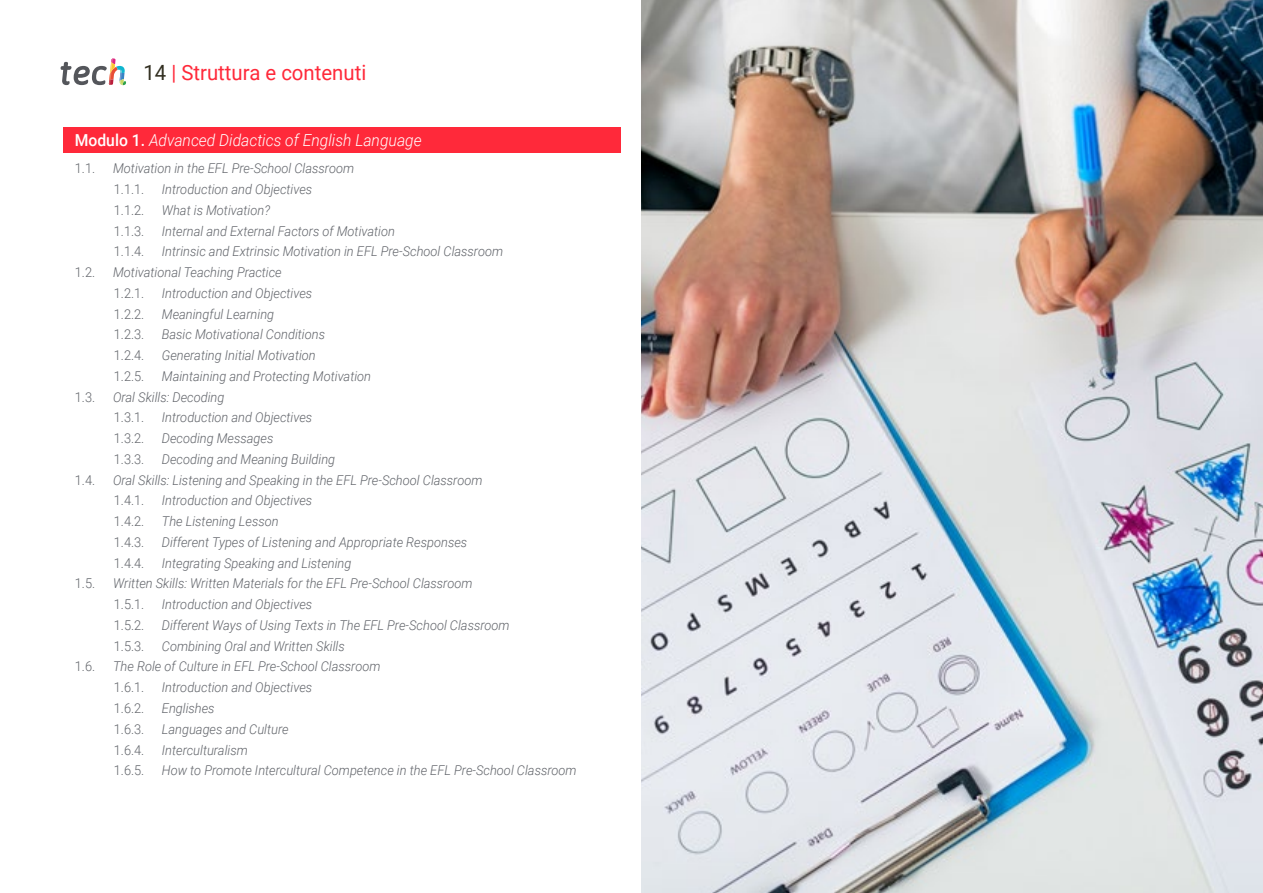
<style>
.page{position:relative;width:1263px;height:893px;background:#fff}
.page>*{position:absolute;margin:0;border:0;box-sizing:border-box;transform-origin:0 0}
.t1{font:21px "Roboto";color:#ff293a}
.t2{font:italic 300 16.5px "Roboto";color:#fff;scale:.95 1}
.t3{font:italic 300 13.5px "Roboto";color:#61646a;scale:.95 1}
.t4{font:300 13.5px "Roboto";color:#61646a;scale:.95 1}
.s1{color:#312e20}
.s2{font-weight:500;font-style:normal}
</style>
<div class="page">
<div style="left:64px;top:128px;width:557px;height:25px;background:#ff293a"></div>
<svg style="left:61px;top:58px;width:65px;height:28px"></svg>
<img style="left:641px;top:0;width:622px;height:893px">
<h1 class="t1" style="left:144px;top:57px;width:224px"><span class="s1">14</span> | Struttura e contenuti</h1>
<p class="t2" style="left:75px;top:129px;width:367px"><span class="s2">Modulo 1.</span> Advanced Didactics of English Language</p>
<p class="t4" style="left:75px;top:159px;width:23px">1.1.</p>
<p class="t3" style="left:113px;top:159px;width:255px">Motivation in the EFL Pre-School Classroom</p>
<p class="t4" style="left:114px;top:180px;width:34px">1.1.1.</p>
<p class="t3" style="left:162px;top:180px;width:160px">Introduction and Objectives</p>
<p class="t4" style="left:114px;top:201px;width:34px">1.1.2.</p>
<p class="t3" style="left:162px;top:201px;width:115px">What is Motivation?</p>
<p class="t4" style="left:114px;top:221px;width:34px">1.1.3.</p>
<p class="t3" style="left:162px;top:221px;width:247px">Internal and External Factors of Motivation</p>
<p class="t4" style="left:114px;top:242px;width:34px">1.1.4.</p>
<p class="t3" style="left:162px;top:242px;width:361px">Intrinsic and Extrinsic Motivation in EFL Pre-School Classroom</p>
<p class="t4" style="left:75px;top:263px;width:23px">1.2.</p>
<p class="t3" style="left:113px;top:263px;width:179px">Motivational Teaching Practice</p>
<p class="t4" style="left:114px;top:284px;width:34px">1.2.1.</p>
<p class="t3" style="left:162px;top:284px;width:160px">Introduction and Objectives</p>
<p class="t4" style="left:114px;top:304px;width:34px">1.2.2.</p>
<p class="t3" style="left:162px;top:304px;width:120px">Meaningful Learning</p>
<p class="t4" style="left:114px;top:325px;width:34px">1.2.3.</p>
<p class="t3" style="left:162px;top:325px;width:173px">Basic Motivational Conditions</p>
<p class="t4" style="left:114px;top:346px;width:34px">1.2.4.</p>
<p class="t3" style="left:162px;top:346px;width:164px">Generating Initial Motivation</p>
<p class="t4" style="left:114px;top:367px;width:34px">1.2.5.</p>
<p class="t3" style="left:162px;top:367px;width:222px">Maintaining and Protecting Motivation</p>
<p class="t4" style="left:75px;top:387px;width:23px">1.3.</p>
<p class="t3" style="left:113px;top:387px;width:119px">Oral Skills: Decoding</p>
<p class="t4" style="left:114px;top:408px;width:34px">1.3.1.</p>
<p class="t3" style="left:162px;top:408px;width:160px">Introduction and Objectives</p>
<p class="t4" style="left:114px;top:429px;width:34px">1.3.2.</p>
<p class="t3" style="left:162px;top:429px;width:119px">Decoding Messages</p>
<p class="t4" style="left:114px;top:450px;width:34px">1.3.3.</p>
<p class="t3" style="left:162px;top:450px;width:184px">Decoding and Meaning Building</p>
<p class="t4" style="left:75px;top:470px;width:23px">1.4.</p>
<p class="t3" style="left:113px;top:470px;width:390px">Oral Skills: Listening and Speaking in the EFL Pre-School Classroom</p>
<p class="t4" style="left:114px;top:491px;width:34px">1.4.1.</p>
<p class="t3" style="left:162px;top:491px;width:160px">Introduction and Objectives</p>
<p class="t4" style="left:114px;top:512px;width:34px">1.4.2.</p>
<p class="t3" style="left:162px;top:512px;width:124px">The Listening Lesson</p>
<p class="t4" style="left:114px;top:533px;width:34px">1.4.3.</p>
<p class="t3" style="left:162px;top:533px;width:323px">Different Types of Listening and Appropriate Responses</p>
<p class="t4" style="left:114px;top:553px;width:34px">1.4.4.</p>
<p class="t3" style="left:162px;top:553px;width:201px">Integrating Speaking and Listening</p>
<p class="t4" style="left:75px;top:574px;width:23px">1.5.</p>
<p class="t3" style="left:113px;top:574px;width:380px">Written Skills: Written Materials for the EFL Pre-School Classroom</p>
<p class="t4" style="left:114px;top:595px;width:34px">1.5.1.</p>
<p class="t3" style="left:162px;top:595px;width:160px">Introduction and Objectives</p>
<p class="t4" style="left:114px;top:616px;width:34px">1.5.2.</p>
<p class="t3" style="left:162px;top:616px;width:368px">Different Ways of Using Texts in The EFL Pre-School Classroom</p>
<p class="t4" style="left:114px;top:636px;width:34px">1.5.3.</p>
<p class="t3" style="left:162px;top:636px;width:194px">Combining Oral and Written Skills</p>
<p class="t4" style="left:75px;top:657px;width:23px">1.6.</p>
<p class="t3" style="left:113px;top:657px;width:283px">The Role of Culture in EFL Pre-School Classroom</p>
<p class="t4" style="left:114px;top:678px;width:34px">1.6.1.</p>
<p class="t3" style="left:162px;top:678px;width:160px">Introduction and Objectives</p>
<p class="t4" style="left:114px;top:699px;width:34px">1.6.2.</p>
<p class="t3" style="left:162px;top:699px;width:57px">Englishes</p>
<p class="t4" style="left:114px;top:719px;width:34px">1.6.3.</p>
<p class="t3" style="left:162px;top:719px;width:135px">Languages and Culture</p>
<p class="t4" style="left:114px;top:740px;width:34px">1.6.4.</p>
<p class="t3" style="left:162px;top:740px;width:92px">Interculturalism</p>
<p class="t4" style="left:114px;top:761px;width:34px">1.6.5.</p>
<p class="t3" style="left:162px;top:761px;width:438px">How to Promote Intercultural Competence in the EFL Pre-School Classroom</p>
</div>
